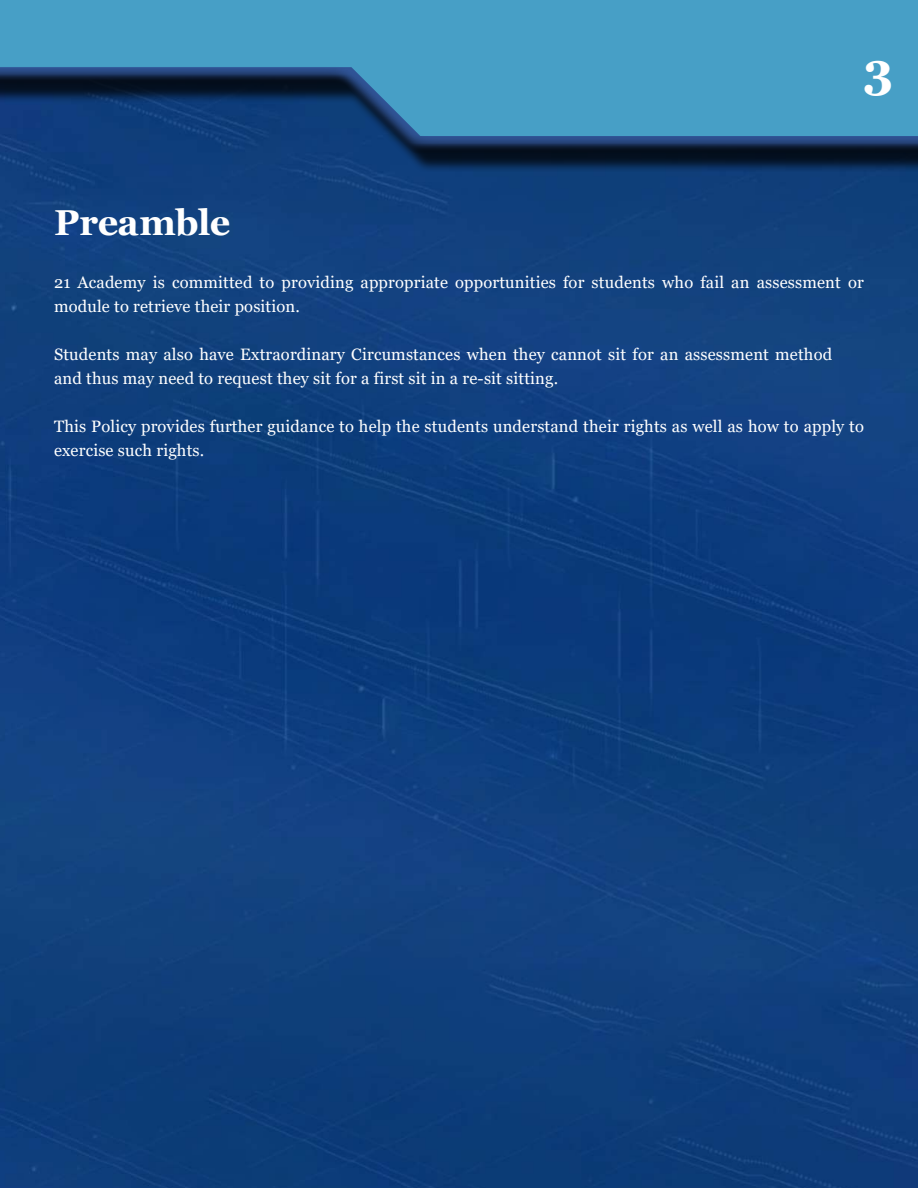
<style>
.page{position:relative;width:918px;height:1188px;background:#fff}
.page>*{position:absolute;margin:0;border:0;box-sizing:border-box;transform-origin:0 0}
.t1{font:700 48px "Georgia";color:#fff}
.t2{font:700 36px "Georgia";letter-spacing:-.02em;color:#fff}
.t3{font:16.5px/24px "Georgia";letter-spacing:.01em;color:#fff}
</style>
<div class="page">
<div style="left:0;top:172px;width:918px;height:1016px;background:#0f3f7d"></div>
<div style="left:0;top:0;width:918px;height:172px;background:#000;opacity:.75"></div>
<svg style="left:0;top:0;width:918px;height:153px;background:#367ea8"></svg>
<h1 class="t1" style="left:864px;top:51px;width:31px">3</h1>
<h2 class="t2" style="left:54px;top:208px;width:178px">Preamble</h2>
<p class="t3" style="left:54px;top:271px;width:811px">21 Academy is committed to providing appropriate opportunities for students who fail an assessment or module to retrieve their position.</p>
<p class="t3" style="left:54px;top:343px;width:780px">Students may also have Extraordinary Circumstances when they cannot sit for an assessment method and thus may need to request they sit for a first sit in a re-sit sitting.</p>
<p class="t3" style="left:54px;top:415px;width:812px">This Policy provides further guidance to help the students understand their rights as well as how to apply to exercise such rights.</p>
</div>
